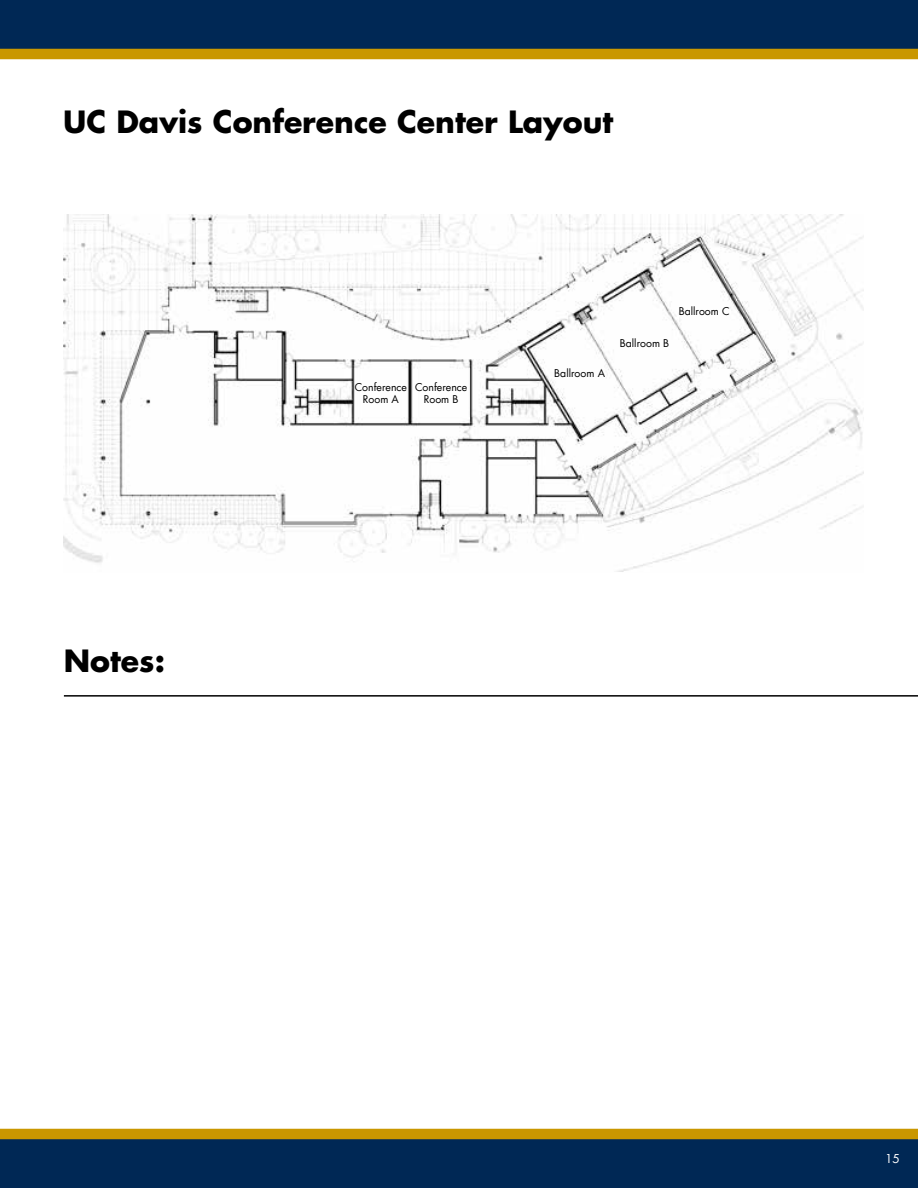
<style>
.page{position:relative;width:918px;height:1188px;background:#fff}
.page>*{position:absolute;margin:0;border:0;box-sizing:border-box;transform-origin:0 0}
.t1{font:700 30px "Futura UC Davis";color:#000}
.t2{font:12px "Futura UC Davis";color:#fff}
.t3{font:10.5px/12px "Futura UC Davis";color:#000;text-align:center}
</style>
<div class="page">
<div style="left:0;top:0;width:918px;height:54px;background:#002855"></div>
<div style="left:0;top:1134px;width:918px;height:54px;background:#002855"></div>
<div style="left:0;top:49px;width:918px;height:10px;background:#c99700"></div>
<div style="left:0;top:1129px;width:918px;height:10px;background:#c99700"></div>
<img style="left:63px;top:214px;width:801px;height:358px">
<hr style="left:64px;top:695px;width:854px;height:2px;background:#000">
<h1 class="t1" style="left:63px;top:102px;width:552px">UC Davis Conference Center Layout</h1>
<p class="t3" style="left:355px;top:381px;width:54px">Conference<br>Room A</p>
<p class="t3" style="left:415px;top:381px;width:54px">Conference<br>Room B</p>
<p class="t3" style="left:554px;top:367px;width:52px">Ballroom A</p>
<p class="t3" style="left:620px;top:337px;width:51px">Ballroom B</p>
<p class="t3" style="left:679px;top:305px;width:52px">Ballroom C</p>
<h1 class="t1" style="left:64px;top:640px;width:103px">Notes:</h1>
<p class="t2" style="left:885px;top:1151px;width:16px">15</p>
</div>
